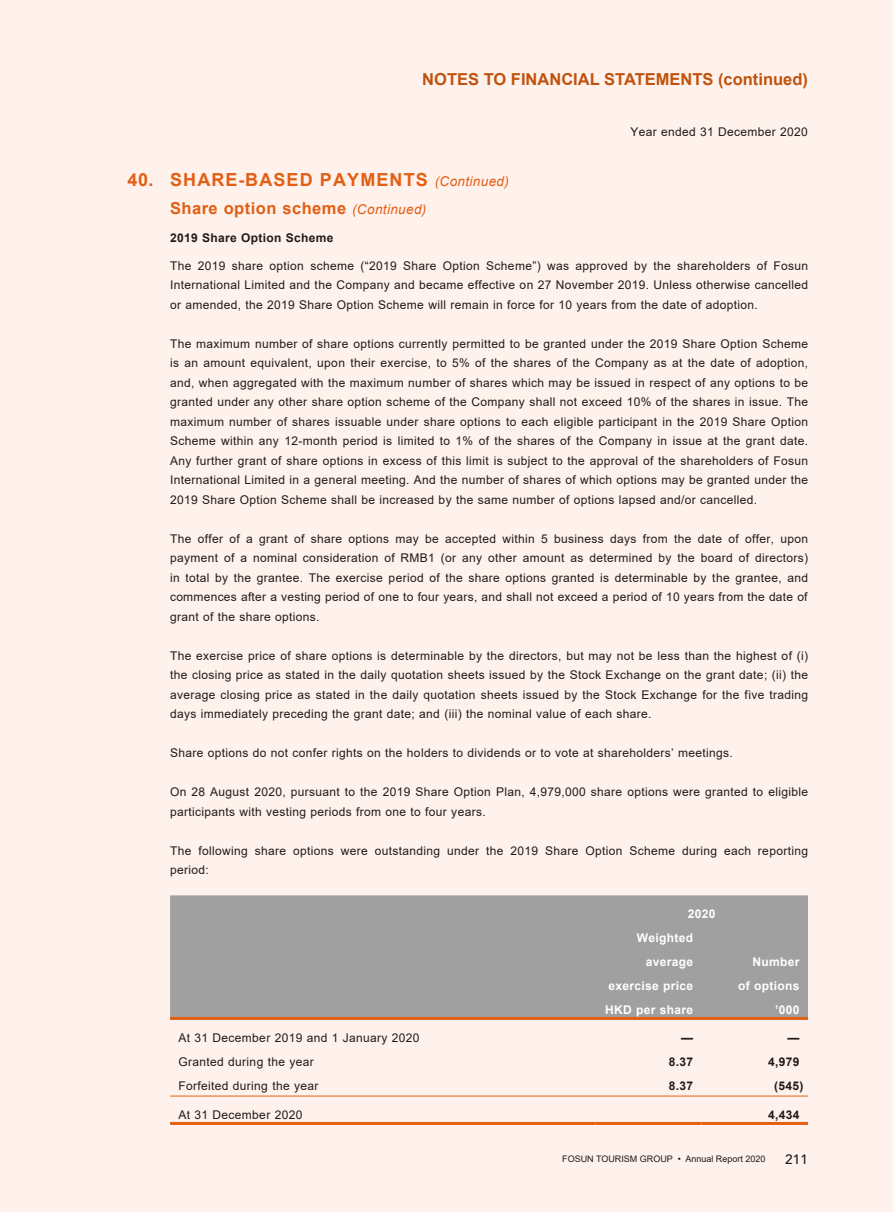
<style>
.page{position:relative;width:893px;height:1212px;background:#fff2ec}
.page>*{position:absolute;margin:0;border:0;box-sizing:border-box;transform-origin:0 0}
.t1{font:700 18px "Arial";letter-spacing:.065em;color:#e25f14}
.t2{font:700 16.5px "Arial";color:#bf530e}
.t3{font:700 16.5px "Arial";letter-spacing:.03em;color:#e25f14}
.t4{font:500 13.5px "Avenir LT Std";color:#231916}
.t5{font:12px/19.5px "Arial";letter-spacing:.03em;color:#231916;text-align:justify}
.t6{font:700 12px/24px "Arial";letter-spacing:.03em;color:#fff;text-align:right}
.t7{font:700 12px "Arial";letter-spacing:.03em;color:#231916}
.t8{font:9px "Arial";color:#231916}
.s1{font-weight:400;font-style:italic;font-size:13.5px}
</style>
<div class="page">
<div style="left:170px;top:895px;width:638px;height:122px;background:#a0a0a1"></div>
<hr style="left:170px;top:1017px;width:425px;height:3px;background:#e25f14">
<hr style="left:595px;top:1017px;width:107px;height:3px;background:#e25f14">
<hr style="left:702px;top:1017px;width:106px;height:3px;background:#e25f14">
<hr style="left:170px;top:1096px;width:425px;height:1px;background:#e25f14">
<hr style="left:595px;top:1096px;width:107px;height:1px;background:#e25f14">
<hr style="left:702px;top:1096px;width:106px;height:1px;background:#e25f14">
<hr style="left:170px;top:1122px;width:425px;height:3px;background:#e25f14">
<hr style="left:595px;top:1122px;width:107px;height:3px;background:#e25f14">
<hr style="left:702px;top:1122px;width:106px;height:3px;background:#e25f14">
<h2 class="t2" style="left:422px;top:68px;width:387px">NOTES TO FINANCIAL STATEMENTS (continued)</h2>
<p class="t5" style="left:630px;top:122px;width:179px">Year ended 31 December 2020</p>
<h1 class="t1" style="left:128px;top:167px;width:383px">40. SHARE-BASED PAYMENTS <span class="s1">(Continued)</span></h1>
<h2 class="t3" style="left:170px;top:196px;width:258px">Share option scheme <span class="s1">(Continued)</span></h2>
<p class="t7" style="left:170px;top:229px;width:165px">2019 Share Option Scheme</p>
<p class="t5" style="left:170px;top:255px;width:639px">The 2019 share option scheme (“2019 Share Option Scheme”) was approved by the shareholders of Fosun International Limited and the Company and became effective on 27 November 2019. Unless otherwise cancelled or amended, the 2019 Share Option Scheme will remain in force for 10 years from the date of adoption.</p>
<p class="t5" style="left:170px;top:333px;width:639px">The maximum number of share options currently permitted to be granted under the 2019 Share Option Scheme is an amount equivalent, upon their exercise, to 5% of the shares of the Company as at the date of adoption, and, when aggregated with the maximum number of shares which may be issued in respect of any options to be granted under any other share option scheme of the Company shall not exceed 10% of the shares in issue. The maximum number of shares issuable under share options to each eligible participant in the 2019 Share Option Scheme within any 12-month period is limited to 1% of the shares of the Company in issue at the grant date.<br>Any further grant of share options in excess of this limit is subject to the approval of the shareholders of Fosun International Limited in a general meeting. And the number of shares of which options may be granted under the 2019 Share Option Scheme shall be increased by the same number of options lapsed and/or cancelled.</p>
<p class="t5" style="left:170px;top:528px;width:639px">The offer of a grant of share options may be accepted within 5 business days from the date of offer, upon payment of a nominal consideration of RMB1 (or any other amount as determined by the board of directors) in total by the grantee. The exercise period of the share options granted is determinable by the grantee, and commences after a vesting period of one to four years, and shall not exceed a period of 10 years from the date of grant of the share options.</p>
<p class="t5" style="left:170px;top:645px;width:640px">The exercise price of share options is determinable by the directors, but may not be less than the highest of (i) the closing price as stated in the daily quotation sheets issued by the Stock Exchange on the grant date; (ii) the average closing price as stated in the daily quotation sheets issued by the Stock Exchange for the five trading days immediately preceding the grant date; and (iii) the nominal value of each share.</p>
<p class="t5" style="left:170px;top:743px;width:564px">Share options do not confer rights on the holders to dividends or to vote at shareholders’ meetings.</p>
<p class="t5" style="left:170px;top:782px;width:639px">On 28 August 2020, pursuant to the 2019 Share Option Plan, 4,979,000 share options were granted to eligible participants with vesting periods from one to four years.</p>
<p class="t5" style="left:170px;top:840px;width:639px">The following share options were outstanding under the 2019 Share Option Scheme during each reporting period:</p>
<p class="t6" style="left:688px;top:901px;width:29px">2020</p>
<p class="t6" style="left:637px;top:925px;width:58px">Weighted</p>
<p class="t6" style="left:646px;top:949px;width:49px">average</p>
<p class="t6" style="left:608px;top:973px;width:86px">exercise price</p>
<p class="t6" style="left:738px;top:949px;width:63px">Number of options</p>
<p class="t6" style="left:605px;top:997px;width:90px">HKD per share</p>
<p class="t6" style="left:775px;top:997px;width:26px">’000</p>
<p class="t5" style="left:179px;top:1028px;width:242px">At 31 December 2019 and 1 January 2020</p>
<p class="t7" style="left:681px;top:1029px;width:13px">—</p>
<p class="t7" style="left:787px;top:1029px;width:13px">—</p>
<p class="t5" style="left:179px;top:1052px;width:137px">Granted during the year</p>
<p class="t7" style="left:669px;top:1053px;width:26px">8.37</p>
<p class="t7" style="left:768px;top:1053px;width:33px">4,979</p>
<p class="t5" style="left:179px;top:1076px;width:141px">Forfeited during the year</p>
<p class="t7" style="left:669px;top:1077px;width:26px">8.37</p>
<p class="t7" style="left:774px;top:1077px;width:31px">(545)</p>
<p class="t5" style="left:179px;top:1105px;width:125px">At 31 December 2020</p>
<p class="t7" style="left:768px;top:1106px;width:33px">4,434</p>
<p class="t8" style="left:562px;top:1152px;width:205px">FOSUN TOURISM GROUP • Annual Report 2020</p>
<p class="t4" style="left:785px;top:1151px;width:24px">211</p>
</div>
